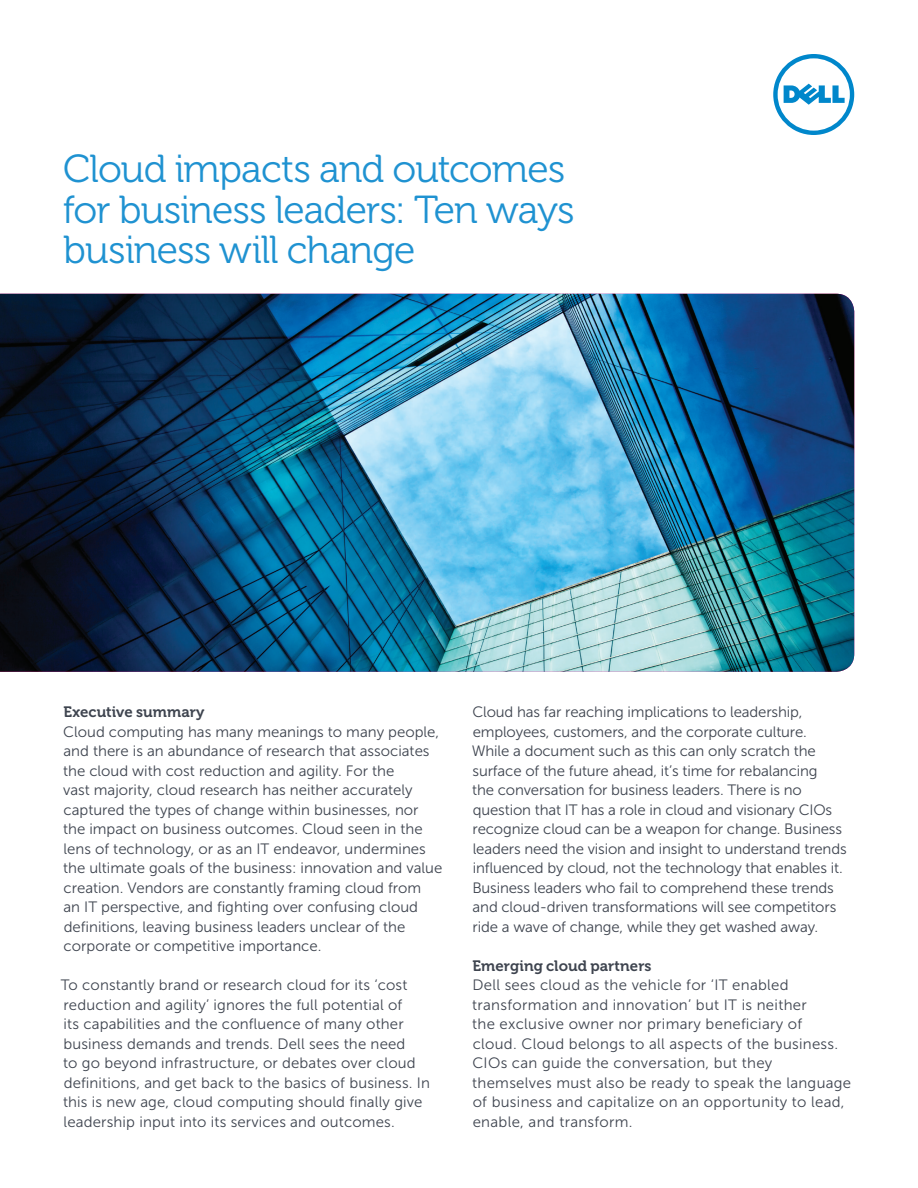
<style>
.page{position:relative;width:918px;height:1188px;background:#fff}
.page>*{position:absolute;margin:0;border:0;box-sizing:border-box;transform-origin:0 0}
.FRONT_PG_Headline_De{font:39px/40.5px "Museo For Dell 300";letter-spacing:-.02em;color:#1f92d1}
.Body_copy_Dell_Dark{font:15px/19.5px "Museo Sans For Dell 300";color:#3e444f}
.Body_copy_Dell_Dark-2{font:15px/19.5px "Museo Sans For Dell 300";letter-spacing:.02em;color:#3e444f}
.Para_Sm_SubHead_DK_G{font:15px "Museo For Dell 700";letter-spacing:.005em;color:#3e444f}
</style>
<div class="page">
<img style="left:0;top:294px;width:854px;height:378px">
<svg style="left:773px;top:54px;width:81px;height:81px"></svg>
<p class="FRONT_PG_Headline_De" style="left:63px;top:149px;width:513px">Cloud impacts and outcomes for business leaders: Ten ways business will change</p>
<p class="Para_Sm_SubHead_DK_G" style="left:63px;top:703px;width:143px">Executive summary</p>
<p class="Body_copy_Dell_Dark" style="left:63px;top:722px;width:381px">Cloud computing has many meanings to many people, and there is an abundance of research that associates the cloud with cost reduction and agility. For the<br>vast majority, cloud research has neither accurately captured the types of change within businesses, nor the impact on business outcomes. Cloud seen in the lens of technology, or as an IT endeavor, undermines the ultimate goals of the business: innovation and value creation. Vendors are constantly framing cloud from<br>an IT perspective, and fighting over confusing cloud definitions, leaving business leaders unclear of the corporate or competitive importance.</p>
<p class="Body_copy_Dell_Dark" style="left:61px;top:975px;width:371px">To constantly brand or research cloud for its ‘cost reduction and agility’ ignores the full potential of<br>its capabilities and the confluence of many other business demands and trends. Dell sees the need<br>to go beyond infrastructure, or debates over cloud definitions, and get back to the basics of business. In this is new age, cloud computing should finally give leadership input into its services and outcomes.</p>
<p class="Body_copy_Dell_Dark" style="left:472px;top:702px;width:376px">Cloud has far reaching implications to leadership, employees, customers, and the corporate culture.<br>While a document such as this can only scratch the surface of the future ahead, it’s time for rebalancing<br>the conversation for business leaders. There is no question that IT has a role in cloud and visionary CIOs recognize cloud can be a weapon for change. Business leaders need the vision and insight to understand trends influenced by cloud, not the technology that enables it.<br>Business leaders who fail to comprehend these trends and cloud-driven transformations will see competitors ride a wave of change, while they get washed away.</p>
<p class="Para_Sm_SubHead_DK_G" style="left:473px;top:957px;width:181px">Emerging cloud partners</p>
<p class="Body_copy_Dell_Dark-2" style="left:472px;top:975px;width:381px">Dell sees cloud as the vehicle for ‘IT enabled transformation and innovation’ but IT is neither<br>the exclusive owner nor primary beneficiary of<br>cloud. Cloud belongs to all aspects of the business.<br>CIOs can guide the conversation, but they themselves must also be ready to speak the language of business and capitalize on an opportunity to lead, enable, and transform.</p>
</div>
